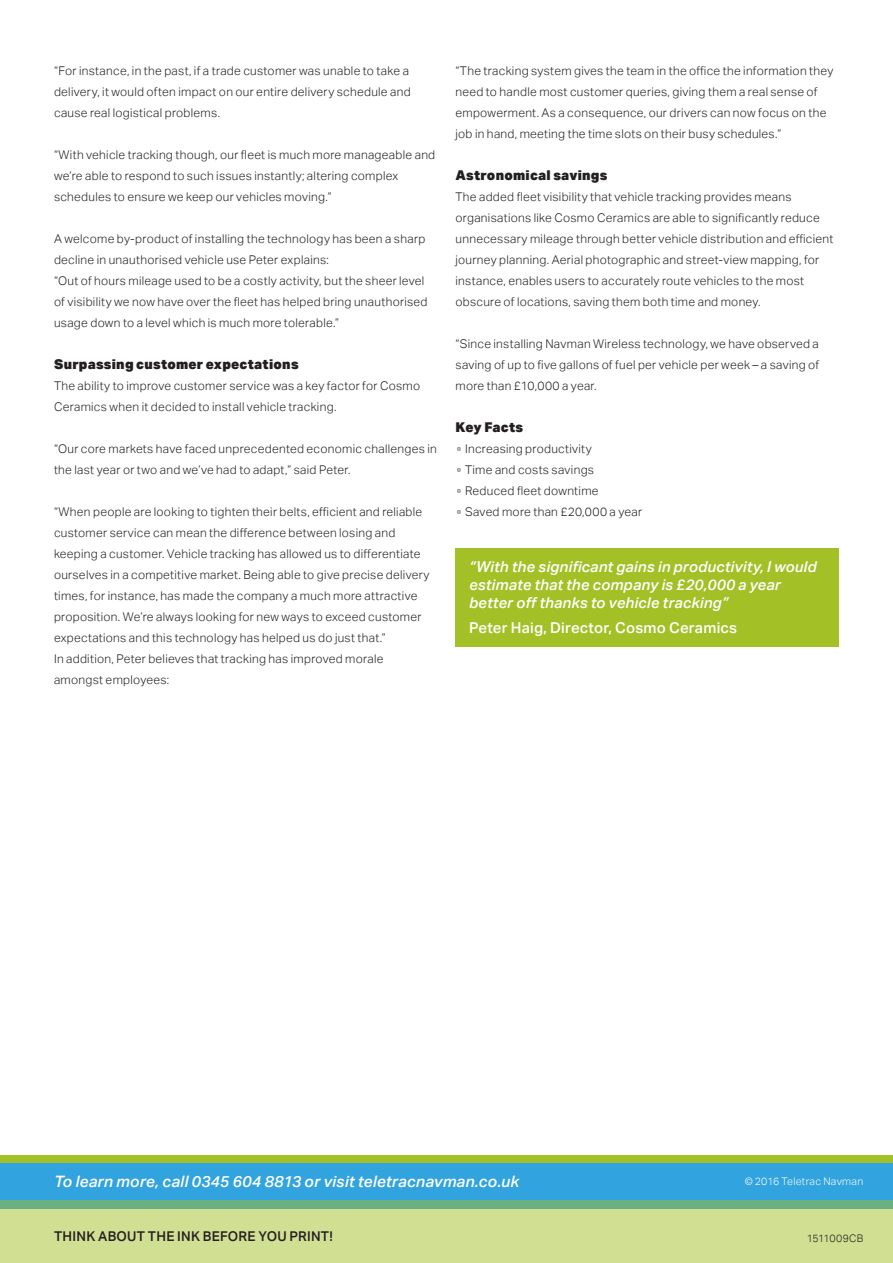
<style>
.page{position:relative;width:893px;height:1263px;background:#fff}
.page>*{position:absolute;margin:0;border:0;box-sizing:border-box;transform-origin:0 0}
.t1{font:italic 500 15.75px "Aktiv Grotesk";letter-spacing:.01em;color:#fff}
.CsStdy-CallOut{font:italic 500 15px/18px "Aktiv Grotesk";letter-spacing:.015em;color:#fff}
.CsStdy-CallOut-2{font:500 15px "Aktiv Grotesk";letter-spacing:.015em;color:#fff}
.CsStdy-Subhead{font:900 13.5px "Aktiv Grotesk";letter-spacing:.02em;color:#231f20}
.t2{font:500 13.5px "Aktiv Grotesk";letter-spacing:.02em;color:#231f20}
.CsStdy-Body_Copy{font:300 12px/21px "Aktiv Grotesk";letter-spacing:.025em;color:#231f20}
.folio-Locations{font:300 10.5px "Aktiv Grotesk";letter-spacing:.03em;color:#fff}
.t3{font:300 10.5px "Aktiv Grotesk";letter-spacing:-.005em;color:#231f20}
</style>
<div class="page">
<div style="left:455px;top:548px;width:384px;height:99px;background:#a3c027"></div>
<div style="left:0;top:1162px;width:893px;height:47px;background:#31a3de"></div>
<svg style="left:0;top:1200px;width:893px;height:63px;background:#c2d890"></svg>
<div style="left:0;top:1155px;width:893px;height:7px;background:#a3c027"></div>
<p class="CsStdy-Body_Copy" style="left:54px;top:60px;width:358px">“For instance, in the past, if a trade customer was unable to take a delivery, it would often impact on our entire delivery schedule and cause real logistical problems.</p>
<p class="CsStdy-Body_Copy" style="left:54px;top:144px;width:383px">“With vehicle tracking though, our fleet is much more manageable and we’re able to respond to such issues instantly; altering complex schedules to ensure we keep our vehicles moving.”</p>
<p class="CsStdy-Body_Copy" style="left:54px;top:228px;width:373px">A welcome by-product of installing the technology has been a sharp decline in unauthorised vehicle use Peter explains:</p>
<p class="CsStdy-Body_Copy" style="left:54px;top:270px;width:375px">“Out of hours mileage used to be a costly activity, but the sheer level of visibility we now have over the fleet has helped bring unauthorised usage down to a level which is much more tolerable.”</p>
<p class="CsStdy-Subhead" style="left:54px;top:355px;width:246px">Surpassing customer expectations</p>
<p class="CsStdy-Body_Copy" style="left:54px;top:375px;width:368px">The ability to improve customer service was a key factor for Cosmo<br>Ceramics when it decided to install vehicle tracking.</p>
<p class="CsStdy-Body_Copy" style="left:54px;top:438px;width:384px">“Our core markets have faced unprecedented economic challenges in the last year or two and we’ve had to adapt,” said Peter.</p>
<p class="CsStdy-Body_Copy" style="left:54px;top:501px;width:377px">“When people are looking to tighten their belts, efficient and reliable customer service can mean the difference between losing and keeping a customer. Vehicle tracking has allowed us to differentiate ourselves in a competitive market. Being able to give precise delivery times, for instance, has made the company a much more attractive proposition. We’re always looking for new ways to exceed customer expectations and this technology has helped us do just that.”</p>
<p class="CsStdy-Body_Copy" style="left:54px;top:648px;width:331px">In addition, Peter believes that tracking has improved morale amongst employees:</p>
<p class="CsStdy-Body_Copy" style="left:455px;top:60px;width:379px">“The tracking system gives the team in the office the information they need to handle most customer queries, giving them a real sense of empowerment. As a consequence, our drivers can now focus on the job in hand, meeting the time slots on their busy schedules.”</p>
<p class="CsStdy-Subhead" style="left:455px;top:166px;width:153px">Astronomical savings</p>
<p class="CsStdy-Body_Copy" style="left:455px;top:186px;width:379px">The added fleet visibility that vehicle tracking provides means organisations like Cosmo Ceramics are able to significantly reduce unnecessary mileage through better vehicle distribution and efficient journey planning. Aerial photographic and street-view mapping, for instance, enables users to accurately route vehicles to the most obscure of locations, saving them both time and money.</p>
<p class="CsStdy-Body_Copy" style="left:455px;top:333px;width:365px;text-align:justify">“Since installing Navman Wireless technology, we have observed a saving of up to five gallons of fuel per vehicle per week – a saving of more than £10,000 a year.</p>
<p class="CsStdy-Subhead" style="left:455px;top:418px;width:69px">Key Facts</p>
<p class="CsStdy-Body_Copy" style="left:455px;top:438px;width:138px">▫ Increasing productivity</p>
<p class="CsStdy-Body_Copy" style="left:455px;top:459px;width:140px">▫ Time and costs savings</p>
<p class="CsStdy-Body_Copy" style="left:455px;top:480px;width:145px">▫ Reduced fleet downtime</p>
<p class="CsStdy-Body_Copy" style="left:455px;top:501px;width:188px">▫ Saved more than £20,000 a year</p>
<p class="CsStdy-CallOut" style="left:469px;top:558px;width:349px">“With the significant gains in productivity, I would estimate that the company is £20,000 a year better off thanks to vehicle tracking”</p>
<p class="CsStdy-CallOut-2" style="left:469px;top:619px;width:270px">Peter Haig, Director, Cosmo Ceramics</p>
<p class="t1" style="left:54px;top:1172px;width:467px">To learn more, call 0345 604 8813 or visit teletracnavman.co.uk</p>
<p class="t2" style="left:54px;top:1228px;width:280px">THINK ABOUT THE INK BEFORE YOU PRINT!</p>
<p class="folio-Locations" style="left:745px;top:1175px;width:120px">© 2016 Teletrac Navman</p>
<p class="t3" style="left:807px;top:1232px;width:58px">1511009CB</p>
</div>
